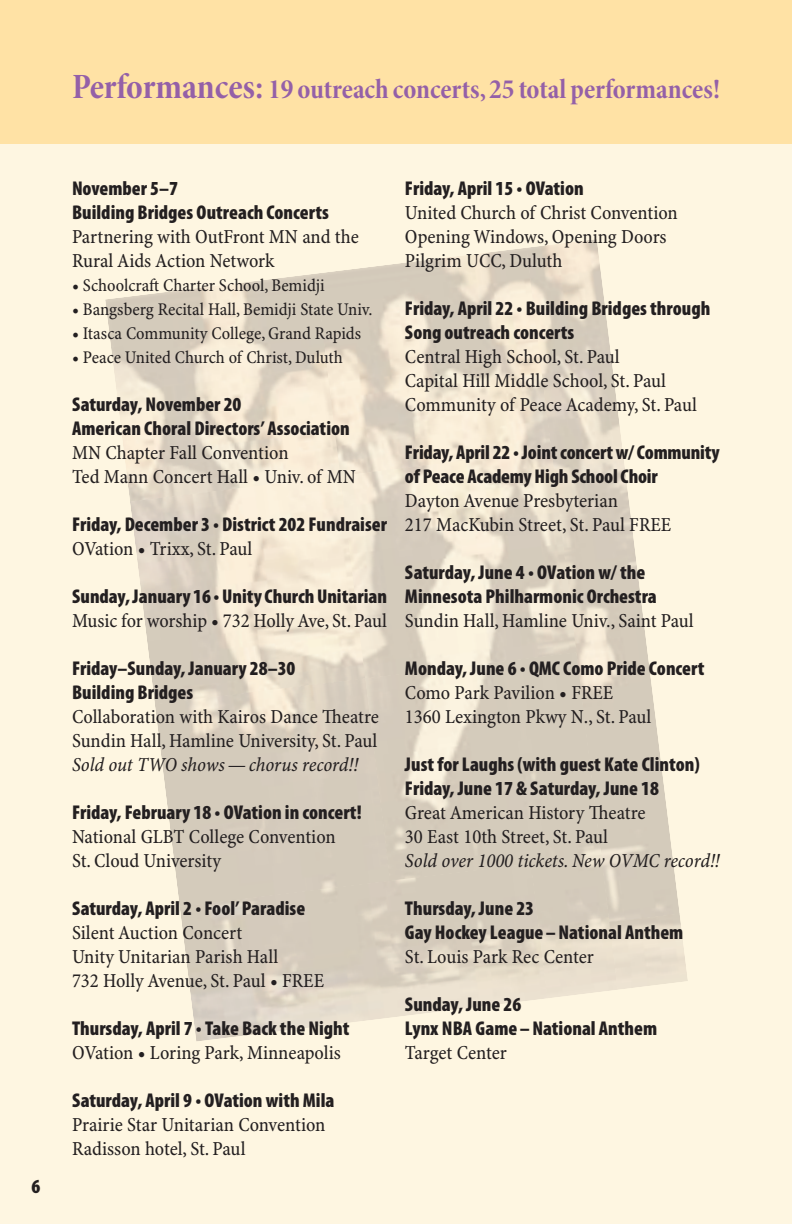
<style>
.page{position:relative;width:792px;height:1224px;background:#fef6e1}
.page>*{position:absolute;margin:0;border:0;box-sizing:border-box;transform-origin:0 0}
.t1{font:28px "Minion Pro Bold Cn Subh";color:#9460a8}
.t2{font:20px/24px "Minion Pro Cn Capt";letter-spacing:-.005em;color:#231f20}
.t3{font:900 condensed 20px/24px "Myriad Pro";color:#231f20}
.t4{font:20px "Minion Pro Cn It Capt";letter-spacing:-.01em;color:#231f20}
.t5{font:18px "Minion Pro Cn Capt";color:#231f20}
.s1{font-size:36px}
</style>
<div class="page">
<div style="left:0;top:0;width:792px;height:144px;background:#ffe2a5"></div>
<img style="left:105px;top:274px;width:210px;height:223px">
<img style="left:315px;top:248px;width:211px;height:228px">
<img style="left:526px;top:239px;width:153px;height:674px">
<img style="left:130px;top:476px;width:210px;height:225px">
<img style="left:340px;top:450px;width:237px;height:228px">
<img style="left:155px;top:678px;width:210px;height:218px">
<img style="left:365px;top:652px;width:236px;height:211px">
<img style="left:179px;top:863px;width:358px;height:178px">
<img style="left:531px;top:855px;width:87px;height:144px">
<img style="left:609px;top:913px;width:79px;height:77px">
<p class="t3" style="left:32px;top:1175px;width:10px">6</p>
<h1 class="t1" style="left:72px;top:72px;width:650px"><span class="s1">Performances:</span> 19 outreach concerts, 25 total performances!</h1>
<p class="t3" style="left:72px;top:177px;width:258px">November 5–7<br>Building Bridges Outreach Concerts</p>
<p class="t2" style="left:72px;top:226px;width:288px">Partnering with OutFront MN and the<br>Rural Aids Action Network</p>
<p class="t5" style="left:72px;top:274px;width:254px">• Schoolcraft Charter School, Bemidji</p>
<p class="t5" style="left:72px;top:298px;width:302px">• Bangsberg Recital Hall, Bemidji State Univ.</p>
<p class="t5" style="left:72px;top:322px;width:291px">• Itasca Community College, Grand Rapids</p>
<p class="t5" style="left:72px;top:346px;width:272px">• Peace United Church of Christ, Duluth</p>
<p class="t3" style="left:72px;top:393px;width:279px">Saturday, November 20<br>American Choral Directors’ Association</p>
<p class="t2" style="left:72px;top:442px;width:285px">MN Chapter Fall Convention<br>Ted Mann Concert Hall • Univ. of MN</p>
<p class="t3" style="left:72px;top:513px;width:317px">Friday, December 3 • District 202 Fundraiser</p>
<p class="t2" style="left:72px;top:538px;width:182px">OVation • Trixx, St. Paul</p>
<p class="t3" style="left:72px;top:585px;width:317px">Sunday, January 16 • Unity Church Unitarian</p>
<p class="t2" style="left:72px;top:610px;width:316px">Music for worship • 732 Holly Ave, St. Paul</p>
<p class="t3" style="left:72px;top:657px;width:225px">Friday–Sunday, January 28–30<br>Building Bridges</p>
<p class="t2" style="left:72px;top:706px;width:308px">Collaboration with Kairos Dance Theatre<br>Sundin Hall, Hamline University, St. Paul</p>
<p class="t4" style="left:72px;top:753px;width:288px">Sold out TWO shows — chorus record!!</p>
<p class="t3" style="left:72px;top:801px;width:291px">Friday, February 18 • OVation in concert!</p>
<p class="t2" style="left:72px;top:826px;width:265px">National GLBT College Convention<br>St. Cloud University</p>
<p class="t3" style="left:72px;top:897px;width:235px">Saturday, April 2 • Fool’ Paradise</p>
<p class="t2" style="left:72px;top:922px;width:254px">Silent Auction Concert<br>Unity Unitarian Parish Hall<br>732 Holly Avenue, St. Paul • FREE</p>
<p class="t3" style="left:72px;top:1017px;width:279px">Thursday, April 7 • Take Back the Night</p>
<p class="t2" style="left:72px;top:1042px;width:270px">OVation • Loring Park, Minneapolis</p>
<p class="t3" style="left:72px;top:1089px;width:264px">Saturday, April 9 • OVation with Mila</p>
<p class="t2" style="left:72px;top:1114px;width:255px">Prairie Star Unitarian Convention<br>Radisson hotel, St. Paul</p>
<p class="t3" style="left:405px;top:177px;width:180px">Friday, April 15 • OVation</p>
<p class="t2" style="left:405px;top:202px;width:274px">United Church of Christ Convention<br>Opening Windows, Opening Doors<br>Pilgrim UCC, Duluth</p>
<p class="t3" style="left:405px;top:297px;width:307px">Friday, April 22 • Building Bridges through<br>Song outreach concerts</p>
<p class="t2" style="left:405px;top:346px;width:293px">Central High School, St. Paul<br>Capital Hill Middle School, St. Paul<br>Community of Peace Academy, St. Paul</p>
<p class="t3" style="left:405px;top:441px;width:316px">Friday, April 22 • Joint concert w/ Community of Peace Academy High School Choir</p>
<p class="t2" style="left:405px;top:490px;width:268px">Dayton Avenue Presbyterian<br>217 MacKubin Street, St. Paul FREE</p>
<p class="t3" style="left:405px;top:561px;width:253px">Saturday, June 4 • OVation w/ the<br>Minnesota Philharmonic Orchestra</p>
<p class="t2" style="left:405px;top:610px;width:290px">Sundin Hall, Hamline Univ., Saint Paul</p>
<p class="t3" style="left:405px;top:657px;width:301px">Monday, June 6 • QMC Como Pride Concert</p>
<p class="t2" style="left:405px;top:682px;width:248px">Como Park Pavilion • FREE<br>1360 Lexington Pkwy N., St. Paul</p>
<p class="t3" style="left:405px;top:753px;width:296px">Just for Laughs (with guest Kate Clinton)<br>Friday, June 17 &amp; Saturday, June 18</p>
<p class="t2" style="left:405px;top:802px;width:242px">Great American History Theatre<br>30 East 10th Street, St. Paul</p>
<p class="t4" style="left:405px;top:849px;width:316px">Sold over 1000 tickets. New OVMC record!!</p>
<p class="t3" style="left:405px;top:897px;width:280px">Thursday, June 23<br>Gay Hockey League – National Anthem</p>
<p class="t2" style="left:405px;top:946px;width:190px">St. Louis Park Rec Center</p>
<p class="t3" style="left:405px;top:993px;width:254px">Sunday, June 26<br>Lynx NBA Game – National Anthem</p>
<p class="t2" style="left:405px;top:1042px;width:103px">Target Center</p>
</div>
